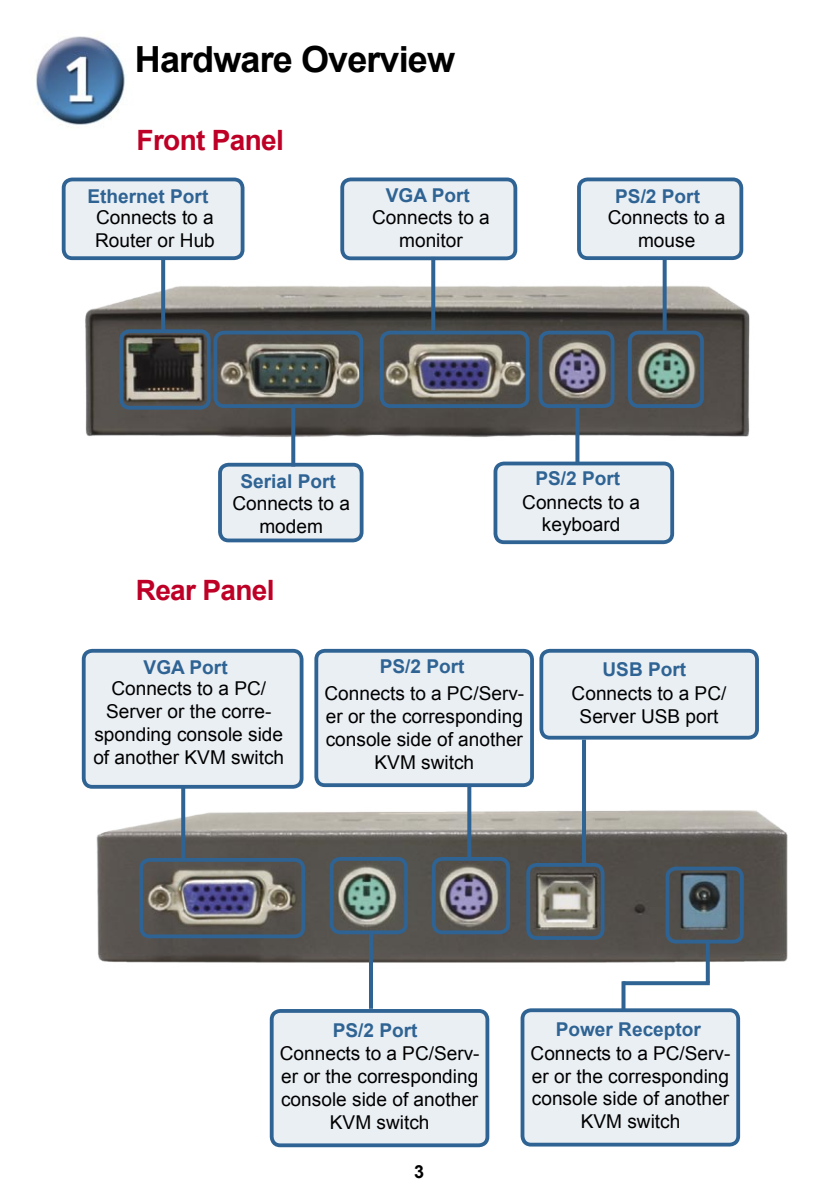
<style>
.page{position:relative;width:840px;height:1191px;background:#fff}
.page>*{position:absolute;margin:0;border:0;box-sizing:border-box;transform-origin:0 0}
.Body_Text_2{font:700 36px "Arial";letter-spacing:-.025em;color:#000}
.Body_Text_2-2{font:700 28px "Arial";letter-spacing:-.025em;color:#be0027}
.t1{font:19px/22.8px "Arial";color:#000;text-align:center}
.t2{font:700 19px "Arial";color:#2e6393}
.t3{font:700 18px "Arial";color:#000}
</style>
<div class="page">
<img style="left:36px;top:36px;width:89px;height:91px">
<img style="left:66px;top:258px;width:684px;height:203px">
<svg style="left:61px;top:177px;width:184px;height:81px;background:#d6e0ea"></svg>
<svg style="left:161px;top:257px;width:4px;height:70px"></svg>
<svg style="left:117px;top:327px;width:248px;height:81px;background:#555b5b"></svg>
<svg style="left:218px;top:461px;width:146px;height:79px;background:#d5dfe9"></svg>
<svg style="left:291px;top:407px;width:4px;height:59px"></svg>
<svg style="left:340px;top:177px;width:178px;height:81px;background:#d6e0ea"></svg>
<svg style="left:431px;top:257px;width:4px;height:72px"></svg>
<svg style="left:378px;top:329px;width:238px;height:77px;background:#64666e"></svg>
<svg style="left:625px;top:329px;width:80px;height:77px;background:#5f6d6c"></svg>
<svg style="left:575px;top:407px;width:4px;height:53px"></svg>
<svg style="left:662px;top:258px;width:4px;height:73px"></svg>
<svg style="left:491px;top:460px;width:184px;height:82px;background:#d7e1ea"></svg>
<svg style="left:577px;top:177px;width:167px;height:81px;background:#d5dfe9"></svg>
<img style="left:86px;top:786px;width:702px;height:191px">
<svg style="left:81px;top:648px;width:224px;height:139px;background:#e1e8ef"></svg>
<svg style="left:181px;top:786px;width:4px;height:70px"></svg>
<svg style="left:137px;top:856px;width:170px;height:80px;background:#676870"></svg>
<svg style="left:327px;top:855px;width:82px;height:77px;background:#657574"></svg>
<svg style="left:467px;top:786px;width:4px;height:69px"></svg>
<svg style="left:429px;top:855px;width:82px;height:77px;background:#666a74"></svg>
<hr style="left:369px;top:932px;width:4px;height:76px;background:#2e6393">
<svg style="left:524px;top:861px;width:82px;height:77px;background:#707474"></svg>
<svg style="left:663px;top:864px;width:82px;height:77px;background:#4c5b65"></svg>
<svg style="left:269px;top:1008px;width:221px;height:137px;background:#dde5ed"></svg>
<svg style="left:314px;top:648px;width:445px;height:137px"></svg>
<svg style="left:581px;top:739px;width:4px;height:125px"></svg>
<svg style="left:705px;top:942px;width:4px;height:39px"></svg>
<svg style="left:520px;top:1006px;width:221px;height:138px;background:#dde5ed"></svg>
<svg style="left:625px;top:981px;width:84px;height:4px"></svg>
<svg style="left:621px;top:981px;width:4px;height:28px"></svg>
<p class="Body_Text_2" style="left:135px;top:36px;width:321px">Hardware Overview</p>
<p class="Body_Text_2-2" style="left:136px;top:122px;width:149px">Front Panel</p>
<p class="t2" style="left:87px;top:184px;width:122px">Ethernet Port</p>
<p class="t1" style="left:95px;top:206px;width:121px;text-align:left">Connects to a<br>Router or Hub</p>
<p class="t2" style="left:385px;top:183px;width:85px">VGA Port</p>
<p class="t1" style="left:372px;top:206px;width:119px">Connects to a monitor</p>
<p class="t2" style="left:615px;top:184px;width:86px">PS/2 Port</p>
<p class="t1" style="left:607px;top:206px;width:119px">Connects to a mouse</p>
<p class="t2" style="left:240px;top:469px;width:97px">Serial Port</p>
<p class="t1" style="left:232px;top:492px;width:119px">Connects to a modem</p>
<p class="Body_Text_2-2" style="left:136px;top:571px;width:140px">Rear Panel</p>
<p class="t2" style="left:535px;top:466px;width:86px">PS/2 Port</p>
<p class="t1" style="left:522px;top:490px;width:119px">Connects to a keyboard</p>
<p class="t2" style="left:143px;top:655px;width:85px">VGA Port</p>
<p class="t1" style="left:93px;top:677px;width:192px">Connects to a PC/<br>Server or the corre&shy;sponding console side of another KVM switch</p>
<p class="t2" style="left:379px;top:654px;width:86px">PS/2 Port</p>
<p class="t1" style="left:324px;top:682px;width:201px">Connects to a PC/Serv&shy;er or the corresponding console side of another<br>KVM switch</p>
<p class="t2" style="left:602px;top:657px;width:85px">USB Port</p>
<p class="t1" style="left:571px;top:682px;width:156px">Connects to a PC/<br>Server USB port</p>
<p class="t2" style="left:332px;top:1018px;width:86px">PS/2 Port</p>
<p class="t1" style="left:279px;top:1042px;width:201px">Connects to a PC/Serv&shy;er or the corresponding console side of another<br>KVM switch</p>
<p class="t3" style="left:414px;top:1160px;width:12px">3</p>
<p class="t2" style="left:555px;top:1017px;width:147px">Power Receptor</p>
<p class="t1" style="left:530px;top:1041px;width:201px">Connects to a PC/Serv&shy;er or the corresponding console side of another<br>KVM switch</p>
</div>
